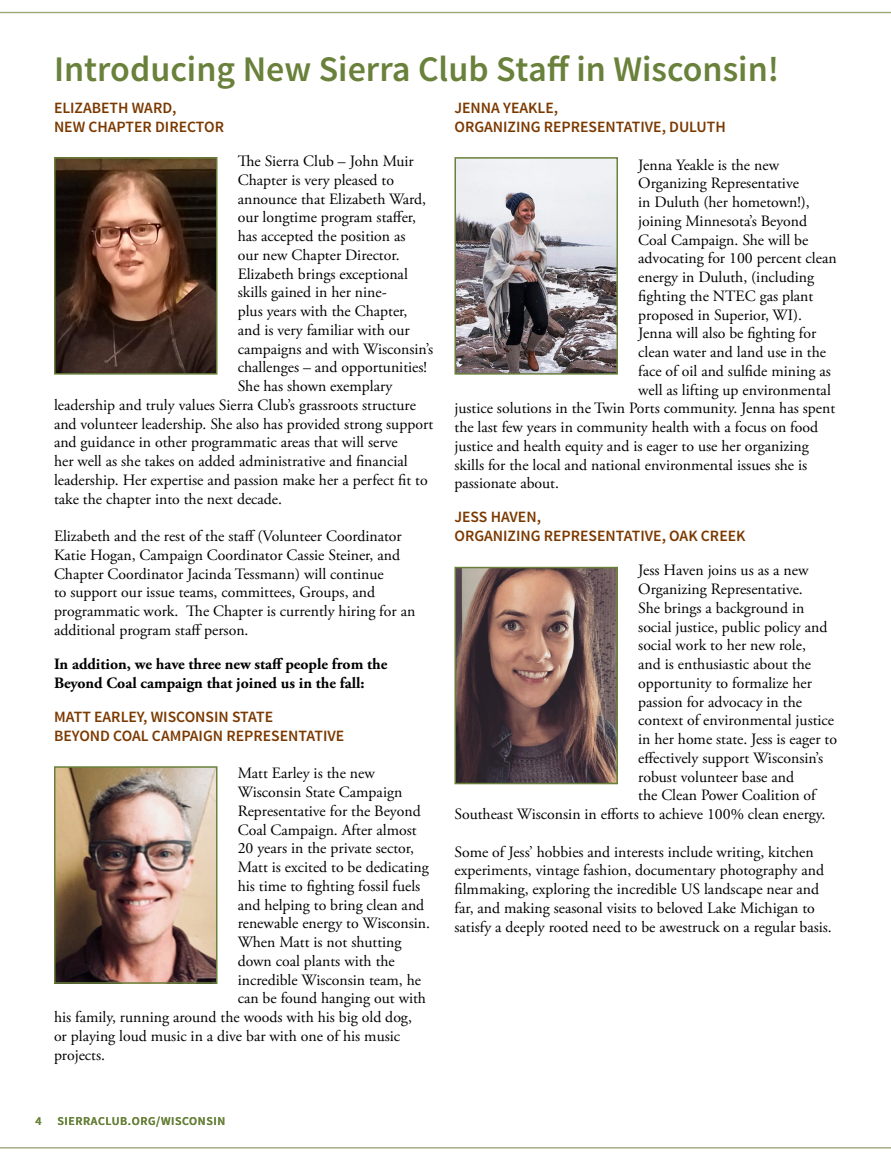
<style>
.page{position:relative;width:891px;height:1161px;background:#fff}
.page>*{position:absolute;margin:0;border:0;box-sizing:border-box;transform-origin:0 0}
.Department___Brown{font:600 36px "Source Sans Pro";color:#69813a}
.Department___Brown-2{font:15.75px/18.8px "Adobe Garamond Pro";color:#000}
.Department___Brown-3{font:600 15.75px "Source Sans Pro";color:#7b3900}
.Department___Brown-4{font:700 15.75px/18.8px "Adobe Garamond Pro";color:#000}
.t1{font:600 12px "Source Sans Pro";letter-spacing:.05em;color:#69813a}
</style>
<div class="page">
<hr style="left:0;top:12px;width:891px;height:1px;background:#9ca778">
<hr style="left:0;top:1147px;width:891px;height:2px;background:#9ca778">
<img style="left:57px;top:769px;width:158px;height:212px">
<div style="left:54px;top:766px;width:164px;height:218px;border:2px solid #69813a"></div>
<img style="left:457px;top:570px;width:158px;height:211px">
<div style="left:454px;top:567px;width:164px;height:217px;border:2px solid #69813a"></div>
<img style="left:457px;top:160px;width:158px;height:212px">
<div style="left:454px;top:157px;width:164px;height:218px;border:2px solid #69813a"></div>
<img style="left:57px;top:160px;width:158px;height:212px">
<div style="left:54px;top:157px;width:164px;height:218px;border:2px solid #69813a"></div>
<p class="Department___Brown" style="left:54px;top:46px;width:727px">Introducing New Sierra Club Staff in Wisconsin!</p>
<p class="Department___Brown-3" style="left:54px;top:98px;width:124px">ELIZABETH WARD,</p>
<p class="Department___Brown-3" style="left:54px;top:117px;width:172px">NEW CHAPTER DIRECTOR</p>
<p class="Department___Brown-2" style="left:238px;top:152px;width:178px">The Sierra Club – John Muir</p>
<p class="Department___Brown-2" style="left:238px;top:171px;width:158px">Chapter is very pleased to</p>
<p class="Department___Brown-2" style="left:238px;top:190px;width:190px">announce that Elizabeth Ward,</p>
<p class="Department___Brown-2" style="left:238px;top:209px;width:180px">our longtime program staffer,</p>
<p class="Department___Brown-2" style="left:238px;top:227px;width:169px">has accepted the position as</p>
<p class="Department___Brown-2" style="left:238px;top:246px;width:163px">our new Chapter Director.</p>
<p class="Department___Brown-2" style="left:238px;top:265px;width:172px">Elizabeth brings exceptional</p>
<p class="Department___Brown-2" style="left:238px;top:284px;width:151px">skills gained in her nine-</p>
<p class="Department___Brown-2" style="left:238px;top:302px;width:171px">plus years with the Chapter,</p>
<p class="Department___Brown-2" style="left:238px;top:321px;width:174px">and is very familiar with our</p>
<p class="Department___Brown-2" style="left:238px;top:340px;width:197px">campaigns and with Wisconsin’s</p>
<p class="Department___Brown-2" style="left:238px;top:359px;width:191px">challenges – and opportunities!</p>
<p class="Department___Brown-2" style="left:238px;top:377px;width:156px">She has shown exemplary</p>
<p class="Department___Brown-2" style="left:54px;top:396px;width:363px">leadership and truly values Sierra Club’s grassroots structure</p>
<p class="Department___Brown-2" style="left:54px;top:415px;width:381px">and volunteer leadership. She also has provided strong support</p>
<p class="Department___Brown-2" style="left:54px;top:434px;width:345px">and guidance in other programmatic areas that will serve</p>
<p class="Department___Brown-2" style="left:54px;top:452px;width:355px">her well as she takes on added administrative and financial</p>
<p class="Department___Brown-2" style="left:54px;top:471px;width:375px">leadership. Her expertise and passion make her a perfect fit to</p>
<p class="Department___Brown-2" style="left:54px;top:490px;width:230px">take the chapter into the next decade.</p>
<p class="Department___Brown-2" style="left:54px;top:527px;width:363px">Elizabeth and the rest of the staff (Volunteer Coordinator Katie Hogan, Campaign Coordinator Cassie Steiner, and Chapter Coordinator Jacinda Tessmann) will continue<br>to support our issue teams, committees, Groups, and programmatic work. The Chapter is currently hiring for an additional program staff person.</p>
<p class="Department___Brown-4" style="left:54px;top:655px;width:335px">In addition, we have three new staff people from the<br>Beyond Coal campaign that joined us in the fall:</p>
<p class="Department___Brown-3" style="left:54px;top:707px;width:221px">MATT EARLEY, WISCONSIN STATE</p>
<p class="Department___Brown-3" style="left:54px;top:726px;width:292px">BEYOND COAL CAMPAIGN REPRESENTATIVE</p>
<p class="Department___Brown-2" style="left:238px;top:764px;width:139px">Matt Earley is the new</p>
<p class="Department___Brown-2" style="left:238px;top:783px;width:166px">Wisconsin State Campaign</p>
<p class="Department___Brown-2" style="left:238px;top:802px;width:184px">Representative for the Beyond</p>
<p class="Department___Brown-2" style="left:238px;top:821px;width:180px">Coal Campaign. After almost</p>
<p class="Department___Brown-2" style="left:238px;top:839px;width:178px">20 years in the private sector,</p>
<p class="Department___Brown-2" style="left:238px;top:858px;width:193px">Matt is excited to be dedicating</p>
<p class="Department___Brown-2" style="left:238px;top:877px;width:184px">his time to fighting fossil fuels</p>
<p class="Department___Brown-2" style="left:238px;top:896px;width:188px">and helping to bring clean and</p>
<p class="Department___Brown-2" style="left:238px;top:914px;width:194px">renewable energy to Wisconsin.</p>
<p class="Department___Brown-2" style="left:238px;top:933px;width:165px">When Matt is not shutting</p>
<p class="Department___Brown-2" style="left:238px;top:952px;width:159px">down coal plants with the</p>
<p class="Department___Brown-2" style="left:238px;top:971px;width:185px">incredible Wisconsin team, he</p>
<p class="Department___Brown-2" style="left:238px;top:989px;width:190px">can be found hanging out with</p>
<p class="Department___Brown-2" style="left:54px;top:1008px;width:359px">his family, running around the woods with his big old dog,</p>
<p class="Department___Brown-2" style="left:54px;top:1027px;width:348px">or playing loud music in a dive bar with one of his music</p>
<p class="Department___Brown-2" style="left:54px;top:1046px;width:53px">projects.</p>
<p class="Department___Brown-3" style="left:454px;top:98px;width:105px">JENNA YEAKLE,</p>
<p class="Department___Brown-3" style="left:454px;top:117px;width:273px">ORGANIZING REPRESENTATIVE, DULUTH</p>
<p class="Department___Brown-2" style="left:638px;top:156px;width:142px">Jenna Yeakle is the new</p>
<p class="Department___Brown-2" style="left:638px;top:174px;width:162px">Organizing Representative</p>
<p class="Department___Brown-2" style="left:638px;top:193px;width:173px">in Duluth (her hometown!),</p>
<p class="Department___Brown-2" style="left:638px;top:212px;width:170px">joining Minnesota’s Beyond</p>
<p class="Department___Brown-2" style="left:638px;top:231px;width:172px">Coal Campaign. She will be</p>
<p class="Department___Brown-2" style="left:638px;top:249px;width:200px">advocating for 100 percent clean</p>
<p class="Department___Brown-2" style="left:638px;top:268px;width:177px">energy in Duluth, (including</p>
<p class="Department___Brown-2" style="left:638px;top:287px;width:177px">fighting the NTEC gas plant</p>
<p class="Department___Brown-2" style="left:638px;top:306px;width:165px">proposed in Superior, WI).</p>
<p class="Department___Brown-2" style="left:638px;top:324px;width:180px">Jenna will also be fighting for</p>
<p class="Department___Brown-2" style="left:638px;top:343px;width:189px">clean water and land use in the</p>
<p class="Department___Brown-2" style="left:638px;top:362px;width:194px">face of oil and sulfide mining as</p>
<p class="Department___Brown-2" style="left:638px;top:381px;width:194px">well as lifting up environmental</p>
<p class="Department___Brown-2" style="left:454px;top:399px;width:382px">justice solutions in the Twin Ports community. Jenna has spent</p>
<p class="Department___Brown-2" style="left:454px;top:418px;width:365px">the last few years in community health with a focus on food</p>
<p class="Department___Brown-2" style="left:454px;top:437px;width:356px">justice and health equity and is eager to use her organizing</p>
<p class="Department___Brown-2" style="left:454px;top:456px;width:354px">skills for the local and national environmental issues she is</p>
<p class="Department___Brown-2" style="left:454px;top:474px;width:106px">passionate about.</p>
<p class="Department___Brown-3" style="left:454px;top:507px;width:88px">JESS HAVEN,</p>
<p class="Department___Brown-3" style="left:454px;top:526px;width:293px">ORGANIZING REPRESENTATIVE, OAK CREEK</p>
<p class="Department___Brown-2" style="left:638px;top:562px;width:172px">Jess Haven joins us as a new</p>
<p class="Department___Brown-2" style="left:638px;top:580px;width:166px">Organizing Representative.</p>
<p class="Department___Brown-2" style="left:638px;top:599px;width:168px">She brings a background in</p>
<p class="Department___Brown-2" style="left:638px;top:618px;width:191px">social justice, public policy and</p>
<p class="Department___Brown-2" style="left:638px;top:637px;width:169px">social work to her new role,</p>
<p class="Department___Brown-2" style="left:638px;top:655px;width:174px">and is enthusiastic about the</p>
<p class="Department___Brown-2" style="left:638px;top:674px;width:175px">opportunity to formalize her</p>
<p class="Department___Brown-2" style="left:638px;top:693px;width:165px">passion for advocacy in the</p>
<p class="Department___Brown-2" style="left:638px;top:712px;width:197px">context of environmental justice</p>
<p class="Department___Brown-2" style="left:638px;top:730px;width:200px">in her home state. Jess is eager to</p>
<p class="Department___Brown-2" style="left:638px;top:749px;width:186px">effectively support Wisconsin’s</p>
<p class="Department___Brown-2" style="left:638px;top:768px;width:157px">robust volunteer base and</p>
<p class="Department___Brown-2" style="left:638px;top:787px;width:179px">the Clean Power Coalition of</p>
<p class="Department___Brown-2" style="left:454px;top:805px;width:372px">Southeast Wisconsin in efforts to achieve 100% clean energy.</p>
<p class="Department___Brown-2" style="left:454px;top:843px;width:379px">Some of Jess’ hobbies and interests include writing, kitchen experiments, vintage fashion, documentary photography and filmmaking, exploring the incredible US landscape near and far, and making seasonal visits to beloved Lake Michigan to satisfy a deeply rooted need to be awestruck on a regular basis.</p>
<p class="t1" style="left:35px;top:1113px;width:8px">4</p>
<p class="t1" style="left:57px;top:1113px;width:169px">SIERRACLUB.ORG/WISCONSIN</p>
</div>
